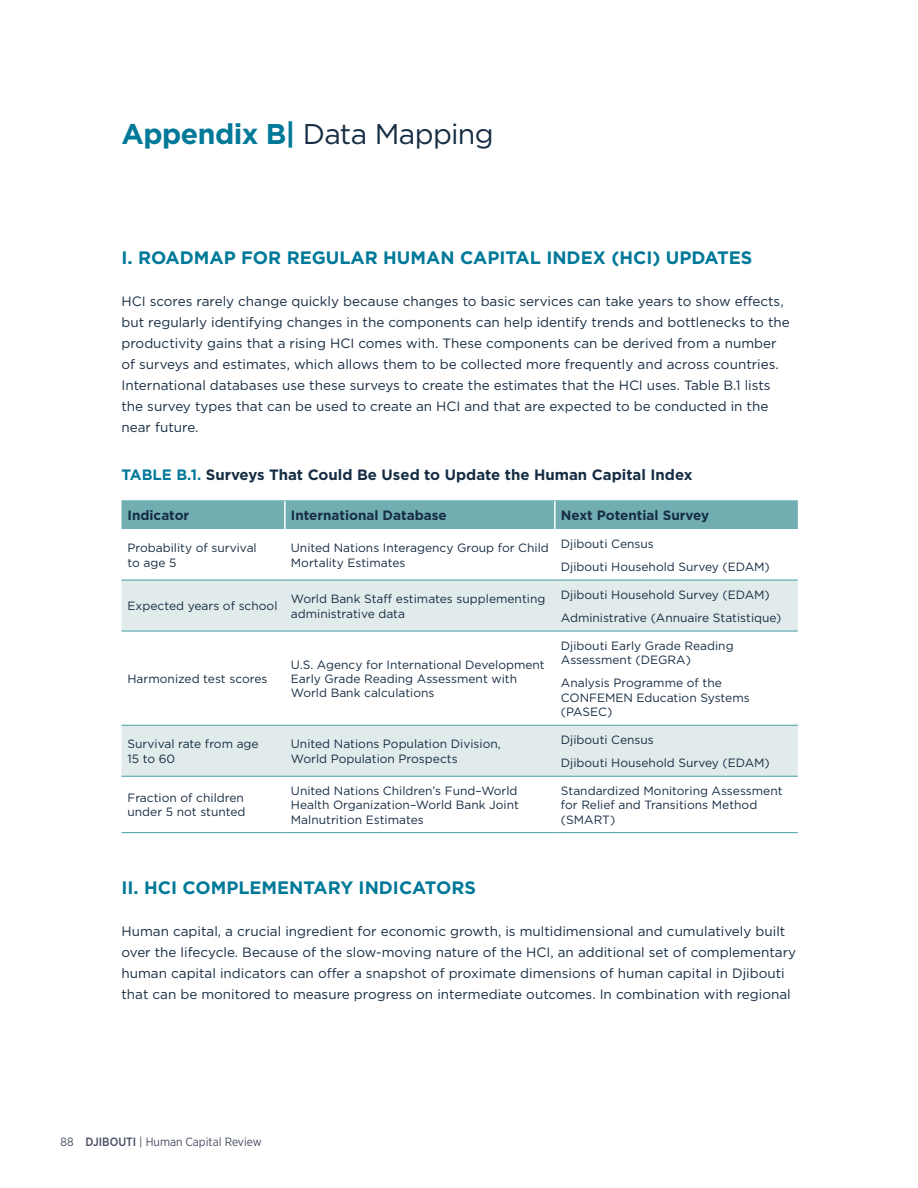
<style>
.page{position:relative;width:918px;height:1188px;background:#fff}
.page>*{position:absolute;margin:0;border:0;box-sizing:border-box;transform-origin:0 0}
.H2_appendix{font:28.5px "Gotham";letter-spacing:-.025em;color:#172d43}
.t1{font:700 18px "Gotham";color:#007999}
.Caption_Table{font:700 15px "Gotham";color:#172d43}
.t2{font:13.5px/21px "Gotham";color:#172d43}
.table_head1{font:700 13.5px "Gotham";color:#172d43}
.Table_P{font:12px/14.4px "Gotham";color:#172d43}
.t3{font:12px "Gotham Narrow";color:#464e61}
.s1{font-weight:700;color:#007999}
.s2{color:#007999}
.s3{font-weight:500}
</style>
<div class="page">
<div style="left:122px;top:500px;width:676px;height:29px;background:#70aeb2"></div>
<svg style="left:122px;top:581px;width:676px;height:195px;fill:#e1ebeb"></svg>
<hr style="left:284px;top:501px;width:2px;height:28px;background:#fff">
<hr style="left:554px;top:501px;width:2px;height:28px;background:#fff">
<hr style="left:122px;top:580px;width:163px;height:1px;background:#469fa3">
<hr style="left:285px;top:580px;width:270px;height:1px;background:#469fa3">
<hr style="left:555px;top:580px;width:243px;height:1px;background:#469fa3">
<hr style="left:122px;top:631px;width:163px;height:1px;background:#469fa3">
<hr style="left:285px;top:631px;width:270px;height:1px;background:#469fa3">
<hr style="left:555px;top:631px;width:243px;height:1px;background:#469fa3">
<hr style="left:122px;top:725px;width:163px;height:1px;background:#469fa3">
<hr style="left:285px;top:725px;width:270px;height:1px;background:#469fa3">
<hr style="left:555px;top:725px;width:243px;height:1px;background:#469fa3">
<hr style="left:122px;top:776px;width:163px;height:1px;background:#469fa3">
<hr style="left:285px;top:776px;width:270px;height:1px;background:#469fa3">
<hr style="left:555px;top:776px;width:243px;height:1px;background:#469fa3">
<hr style="left:122px;top:832px;width:163px;height:1px;background:#469fa3">
<hr style="left:285px;top:832px;width:270px;height:1px;background:#469fa3">
<hr style="left:555px;top:832px;width:243px;height:1px;background:#469fa3">
<h2 class="H2_appendix" style="left:122px;top:116px;width:374px"><span class="s1">Appendix B|</span> Data Mapping</h2>
<h3 class="t1" style="left:122px;top:246px;width:632px">I. ROADMAP FOR REGULAR HUMAN CAPITAL INDEX (HCI) UPDATES</h3>
<p class="t2" style="left:122px;top:290px;width:670px">HCI scores rarely change quickly because changes to basic services can take years to show effects, but regularly identifying changes in the components can help identify trends and bottlenecks to the productivity gains that a rising HCI comes with. These components can be derived from a number of surveys and estimates, which allows them to be collected more frequently and across countries.<br>International databases use these surveys to create the estimates that the HCI uses. Table B.1 lists the survey types that can be used to create an HCI and that are expected to be conducted in the near future.</p>
<p class="Caption_Table" style="left:122px;top:465px;width:573px"><span class="s2">TABLE B.1.</span> Surveys That Could Be Used to Update the Human Capital Index</p>
<p class="table_head1" style="left:128px;top:506px;width:63px">Indicator</p>
<p class="table_head1" style="left:291px;top:506px;width:158px">International Database</p>
<p class="table_head1" style="left:561px;top:506px;width:150px">Next Potential Survey</p>
<p class="Table_P" style="left:128px;top:540px;width:131px">Probability of survival to age 5</p>
<p class="Table_P" style="left:291px;top:540px;width:259px">United Nations Interagency Group for Child<br>Mortality Estimates</p>
<p class="Table_P" style="left:561px;top:536px;width:94px">Djibouti Census</p>
<p class="Table_P" style="left:561px;top:559px;width:210px">Djibouti Household Survey (EDAM)</p>
<p class="Table_P" style="left:128px;top:599px;width:152px">Expected years of school</p>
<p class="Table_P" style="left:291px;top:591px;width:256px">World Bank Staff estimates supplementing administrative data</p>
<p class="Table_P" style="left:561px;top:587px;width:210px">Djibouti Household Survey (EDAM)</p>
<p class="Table_P" style="left:561px;top:610px;width:222px">Administrative (Annuaire Statistique)</p>
<p class="Table_P" style="left:128px;top:671px;width:141px">Harmonized test scores</p>
<p class="Table_P" style="left:291px;top:657px;width:255px">U.S. Agency for International Development<br>Early Grade Reading Assessment with<br>World Bank calculations</p>
<p class="Table_P" style="left:561px;top:638px;width:174px">Djibouti Early Grade Reading<br>Assessment (DEGRA)</p>
<p class="Table_P" style="left:561px;top:676px;width:190px">Analysis Programme of the<br>CONFEMEN Education Systems (PASEC)</p>
<p class="Table_P" style="left:128px;top:737px;width:133px">Survival rate from age<br>15 to 60</p>
<p class="Table_P" style="left:291px;top:737px;width:211px">United Nations Population Division,<br>World Population Prospects</p>
<p class="Table_P" style="left:561px;top:732px;width:94px">Djibouti Census</p>
<p class="Table_P" style="left:561px;top:756px;width:210px">Djibouti Household Survey (EDAM)</p>
<p class="Table_P" style="left:128px;top:790px;width:120px">Fraction of children under 5 not stunted</p>
<p class="Table_P" style="left:291px;top:783px;width:230px;text-align:justify">United Nations Children’s Fund–World Health Organization–World Bank Joint Malnutrition Estimates</p>
<p class="Table_P" style="left:561px;top:783px;width:223px">Standardized Monitoring Assessment for Relief and Transitions Method (SMART)</p>
<h3 class="t1" style="left:122px;top:876px;width:356px">II. HCI COMPLEMENTARY INDICATORS</h3>
<p class="t2" style="left:122px;top:920px;width:676px">Human capital, a crucial ingredient for economic growth, is multidimensional and cumulatively built over the lifecycle. Because of the slow-moving nature of the HCI, an additional set of complementary human capital indicators can offer a snapshot of proximate dimensions of human capital in Djibouti that can be monitored to measure progress on intermediate outcomes. In combination with regional</p>
<p class="t3" style="left:60px;top:1134px;width:203px">88 <span class="s3">DJIBOUTI</span> | Human Capital Review</p>
</div>
